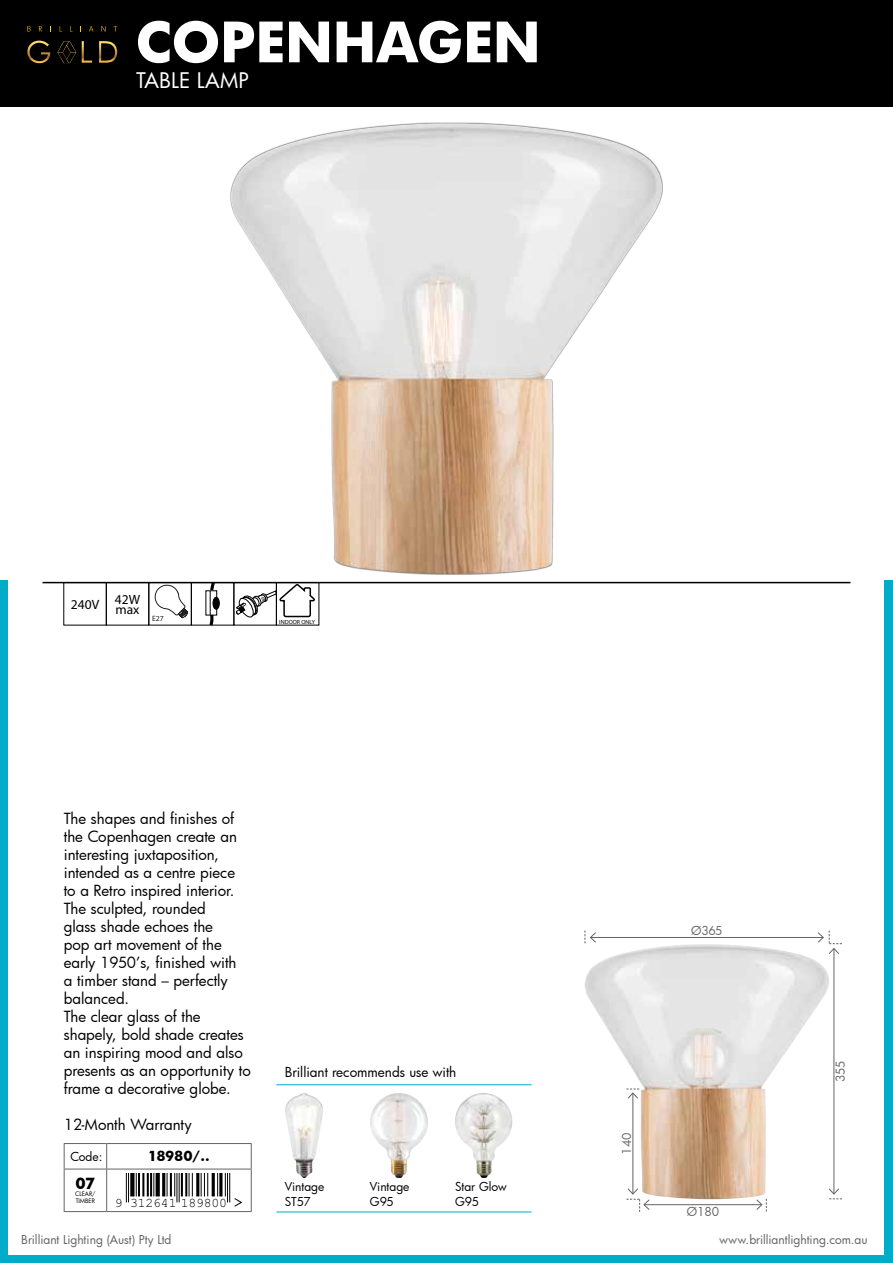
<style>
.page{position:relative;width:893px;height:1263px;background:#fff}
.page>*{position:absolute;margin:0;border:0;box-sizing:border-box;transform-origin:0 0}
.t1{font:700 54px "Futura";color:#fff}
.t2{font:21px "Futura";color:#fff}
.t3{font:15px/18px "Futura";color:#000}
.t4{font:700 15px "Futura";color:#000}
.t5{font:13.5px "Futura";color:#000}
.t6{font:13.5px "Myriad Pro";color:#000}
.t7{font:700 13.5px "Futura";letter-spacing:-.03em;color:#000}
.t8{font:13.2px "Helvetica";letter-spacing:-.015em;color:#000}
.t9{font:12px "Futura";color:#636466}
.t10{font:12px/15px "Futura";color:#000}
.t11{font:7.65px "Myriad Pro";color:#231f20}
.t12{font:6px/7.2px "Futura";color:#000}
.t13{font:6px "Myriad Pro";color:#000}
</style>
<div class="page">
<div style="left:0;top:580px;width:893px;height:683px;background:#00acc8"></div>
<div style="left:0;top:0;width:893px;height:106px;background:#000"></div>
<div style="left:9px;top:572px;width:875px;height:682px;background:#fff"></div>
<hr style="left:43px;top:582px;width:807px;height:1px;background:#000">
<img style="left:585px;top:944px;width:244px;height:255px">
<hr style="left:64px;top:1143px;width:43px;height:1px;background:#636466">
<svg style="left:64px;top:1144px;width:1px;height:25px"></svg>
<hr style="left:107px;top:1143px;width:145px;height:1px;background:#636466">
<svg style="left:106px;top:1144px;width:1px;height:25px"></svg>
<svg style="left:251px;top:1144px;width:1px;height:25px"></svg>
<hr style="left:64px;top:1169px;width:43px;height:1px;background:#636466">
<hr style="left:64px;top:1169px;width:1px;height:42px;background:#636466">
<hr style="left:107px;top:1169px;width:145px;height:1px;background:#636466">
<hr style="left:106px;top:1169px;width:1px;height:42px;background:#636466">
<hr style="left:251px;top:1169px;width:1px;height:42px;background:#636466">
<hr style="left:64px;top:1211px;width:43px;height:1px;background:#636466">
<hr style="left:107px;top:1211px;width:145px;height:1px;background:#636466">
<svg style="left:126px;top:1174px;width:3px;height:28px"></svg>
<div style="left:130px;top:1174px;width:5px;height:22px;background:#000"></div>
<svg style="left:136px;top:1174px;width:1px;height:22px"></svg>
<hr style="left:138px;top:1174px;width:2px;height:22px;background:#000">
<hr style="left:142px;top:1174px;width:2px;height:22px;background:#000">
<hr style="left:147px;top:1174px;width:2px;height:22px;background:#000">
<hr style="left:150px;top:1174px;width:2px;height:22px;background:#000">
<svg style="left:153px;top:1174px;width:1px;height:22px"></svg>
<svg style="left:156px;top:1174px;width:4px;height:22px"></svg>
<hr style="left:162px;top:1174px;width:3px;height:22px;background:#000">
<svg style="left:167px;top:1174px;width:1px;height:22px"></svg>
<hr style="left:170px;top:1174px;width:2px;height:22px;background:#000">
<svg style="left:174px;top:1174px;width:6px;height:28px"></svg>
<hr style="left:181px;top:1174px;width:2px;height:22px;background:#000">
<hr style="left:185px;top:1174px;width:2px;height:22px;background:#000">
<svg style="left:189px;top:1174px;width:4px;height:22px"></svg>
<hr style="left:196px;top:1174px;width:3px;height:22px;background:#000">
<svg style="left:201px;top:1174px;width:7px;height:22px"></svg>
<hr style="left:212px;top:1174px;width:3px;height:22px;background:#000">
<svg style="left:217px;top:1174px;width:1px;height:22px"></svg>
<hr style="left:219px;top:1174px;width:3px;height:22px;background:#000">
<svg style="left:225px;top:1174px;width:18px;height:33px"></svg>
<hr style="left:644px;top:1204px;width:118px;height:1px;background:#636466">
<hr style="left:590px;top:937px;width:233px;height:1px;background:#636466">
<hr style="left:833px;top:948px;width:1px;height:246px;background:#636466">
<hr style="left:632px;top:1093px;width:1px;height:101px;background:#636466">
<svg style="left:828px;top:1188px;width:14px;height:11px"></svg>
<svg style="left:756px;top:1199px;width:11px;height:12px"></svg>
<svg style="left:585px;top:930px;width:11px;height:13px"></svg>
<svg style="left:817px;top:930px;width:25px;height:25px"></svg>
<svg style="left:626px;top:1089px;width:13px;height:10px"></svg>
<svg style="left:626px;top:1188px;width:24px;height:24px"></svg>
<img style="left:230px;top:123px;width:432px;height:452px">
<div style="left:63px;top:582px;width:44px;height:43px;border:1px solid #000"></div>
<div style="left:106px;top:582px;width:43px;height:43px;border:1px solid #000"></div>
<svg style="left:207px;top:584px;width:10px;height:39px"></svg>
<div style="left:213px;top:597px;width:6px;height:12px;background:#000;border-radius:50%"></div>
<div style="left:213px;top:597px;width:7px;height:13px;border:1px solid #000;border-radius:50%"></div>
<div style="left:191px;top:582px;width:43px;height:43px;border:1px solid #000"></div>
<div style="left:233px;top:582px;width:44px;height:43px;border:1px solid #000"></div>
<svg style="left:236px;top:584px;width:79px;height:34px"></svg>
<div style="left:276px;top:582px;width:43px;height:43px;border:1px solid #000"></div>
<svg style="left:154px;top:585px;width:34px;height:34px"></svg>
<div style="left:148px;top:582px;width:44px;height:43px;border:1px solid #000"></div>
<svg style="left:57px;top:41px;width:19px;height:22px"></svg>
<svg style="left:27px;top:41px;width:23px;height:22px"></svg>
<svg style="left:82px;top:41px;width:10px;height:22px"></svg>
<svg style="left:99px;top:41px;width:18px;height:22px"></svg>
<svg style="left:27px;top:26px;width:4px;height:6px"></svg>
<svg style="left:39px;top:26px;width:3px;height:5px"></svg>
<svg style="left:89px;top:26px;width:4px;height:5px"></svg>
<svg style="left:101px;top:26px;width:5px;height:5px"></svg>
<hr style="left:276px;top:1084px;width:255px;height:1px;background:#00acc8">
<hr style="left:276px;top:1211px;width:255px;height:1px;background:#00acc8">
<img style="left:285px;top:1093px;width:38px;height:85px">
<img style="left:370px;top:1093px;width:58px;height:85px">
<img style="left:455px;top:1093px;width:58px;height:85px">
<h1 class="t1" style="left:136px;top:4px;width:406px">COPENHAGEN</h1>
<h2 class="t2" style="left:136px;top:66px;width:115px">TABLE LAMP</h2>
<p class="t6" style="left:71px;top:596px;width:71px">240V 42W</p>
<p class="t6" style="left:116px;top:601px;width:26px">max</p>
<p class="t11" style="left:152px;top:614px;width:13px">E27</p>
<p class="t13" style="left:279px;top:618px;width:37px">INDOOR ONLY</p>
<p class="t3" style="left:64px;top:809px;width:189px">The shapes and finishes of the Copenhagen create an interesting juxtaposition, intended as a centre piece to a Retro inspired interior.<br>The sculpted, rounded<br>glass shade echoes the<br>pop art movement of the early 1950’s, finished with<br>a timber stand – perfectly balanced.<br>The clear glass of the shapely, bold shade creates an inspiring mood and also presents as an opportunity to frame a decorative globe.</p>
<p class="t3" style="left:64px;top:1115px;width:130px">12-Month Warranty</p>
<p class="t10" style="left:70px;top:1149px;width:34px">Code:</p>
<p class="t7" style="left:148px;top:1147px;width:63px">18980/..</p>
<p class="t4" style="left:75px;top:1173px;width:22px">07</p>
<p class="t12" style="left:75px;top:1190px;width:22px">CLEAR/<br>TIMBER</p>
<p class="t8" style="left:115px;top:1194px;width:114px">9 312641 189800</p>
<p class="t5" style="left:285px;top:1062px;width:173px">Brilliant recommends use with</p>
<p class="t10" style="left:285px;top:1179px;width:41px">Vintage<br>ST57</p>
<p class="t10" style="left:370px;top:1179px;width:41px">Vintage<br>G95</p>
<p class="t10" style="left:455px;top:1179px;width:54px">Star Glow<br>G95</p>
<p class="t9" style="left:691px;top:922px;width:33px">Ø365</p>
<p class="t9" style="left:618px;top:1154px;width:24px;rotate:-90deg">140</p>
<p class="t9" style="left:687px;top:1203px;width:34px">Ø180</p>
<p class="t9" style="left:832px;top:1082px;width:23px;rotate:-90deg">355</p>
<p class="t9" style="left:21px;top:1231px;width:152px">Brilliant Lighting (Aust) Pty Ltd</p>
<p class="t9" style="left:719px;top:1231px;width:150px">www.brilliantlighting.com.au</p>
</div>
